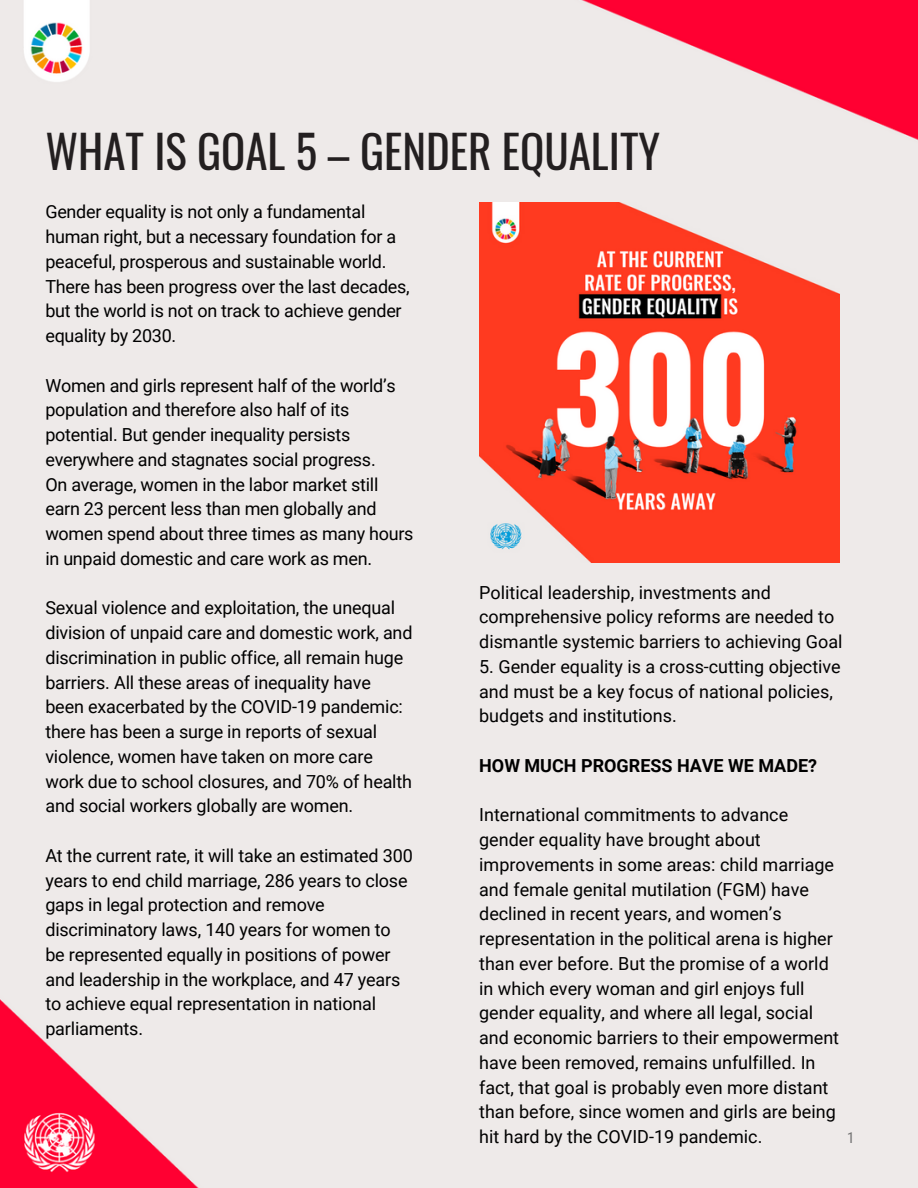
<style>
.page{position:relative;width:918px;height:1188px;background:#eeeae9}
.page>*{position:absolute;margin:0;border:0;box-sizing:border-box;transform-origin:0 0}
.t1{font:45px "Oswald";color:#231f20}
.t2{font:18px/24.8px "Roboto";letter-spacing:-.01em;color:#000}
.t3{font:700 18px "Roboto";color:#000}
.t4{font:15px "Roboto Condensed";color:#737373}
</style>
<div class="page">
<img style="left:479px;top:202px;width:360px;height:360px">
<p class="t1" style="left:45px;top:116px;width:616px">WHAT IS GOAL 5 – GENDER EQUALITY</p>
<p class="t2" style="left:45px;top:200px;width:366px">Gender equality is not only a fundamental human right, but a necessary foundation for a peaceful, prosperous and sustainable world.<br>There has been progress over the last decades, but the world is not on track to achieve gender equality by 2030.</p>
<p class="t2" style="left:45px;top:373px;width:352px">Women and girls represent half of the world’s population and therefore also half of its potential. But gender inequality persists everywhere and stagnates social progress.</p>
<p class="t2" style="left:45px;top:472px;width:370px">On average, women in the labor market still earn 23 percent less than men globally and women spend about three times as many hours in unpaid domestic and care work as men.</p>
<p class="t2" style="left:45px;top:596px;width:369px">Sexual violence and exploitation, the unequal division of unpaid care and domestic work, and discrimination in public office, all remain huge barriers. All these areas of inequality have been exacerbated by the COVID-19 pandemic: there has been a surge in reports of sexual violence, women have taken on more care work due to school closures, and 70% of health and social workers globally are women.</p>
<p class="t2" style="left:45px;top:843px;width:369px">At the current rate, it will take an estimated 300 years to end child marriage, 286 years to close gaps in legal protection and remove discriminatory laws, 140 years for women to be represented equally in positions of power and leadership in the workplace, and 47 years to achieve equal representation in national parliaments.</p>
<p class="t2" style="left:479px;top:580px;width:365px">Political leadership, investments and comprehensive policy reforms are needed to dismantle systemic barriers to achieving Goal</p>
<p class="t2" style="left:479px;top:654px;width:363px">5. Gender equality is a cross-cutting objective and must be a key focus of national policies, budgets and institutions.</p>
<p class="t3" style="left:479px;top:755px;width:339px">HOW MUCH PROGRESS HAVE WE MADE?</p>
<p class="t2" style="left:479px;top:803px;width:356px">International commitments to advance gender equality have brought about improvements in some areas: child marriage and female genital mutilation (FGM) have declined in recent years, and women’s representation in the political arena is higher</p>
<p class="t2" style="left:479px;top:951px;width:351px">than ever before. But the promise of a world</p>
<p class="t2" style="left:479px;top:976px;width:361px">in which every woman and girl enjoys full gender equality, and where all legal, social and economic barriers to their empowerment have been removed, remains unfulfilled. In fact, that goal is probably even more distant than before, since women and girls are being hit hard by the COVID-19 pandemic.</p>
<p class="t4" style="left:847px;top:1129px;width:9px">1</p>
</div>
